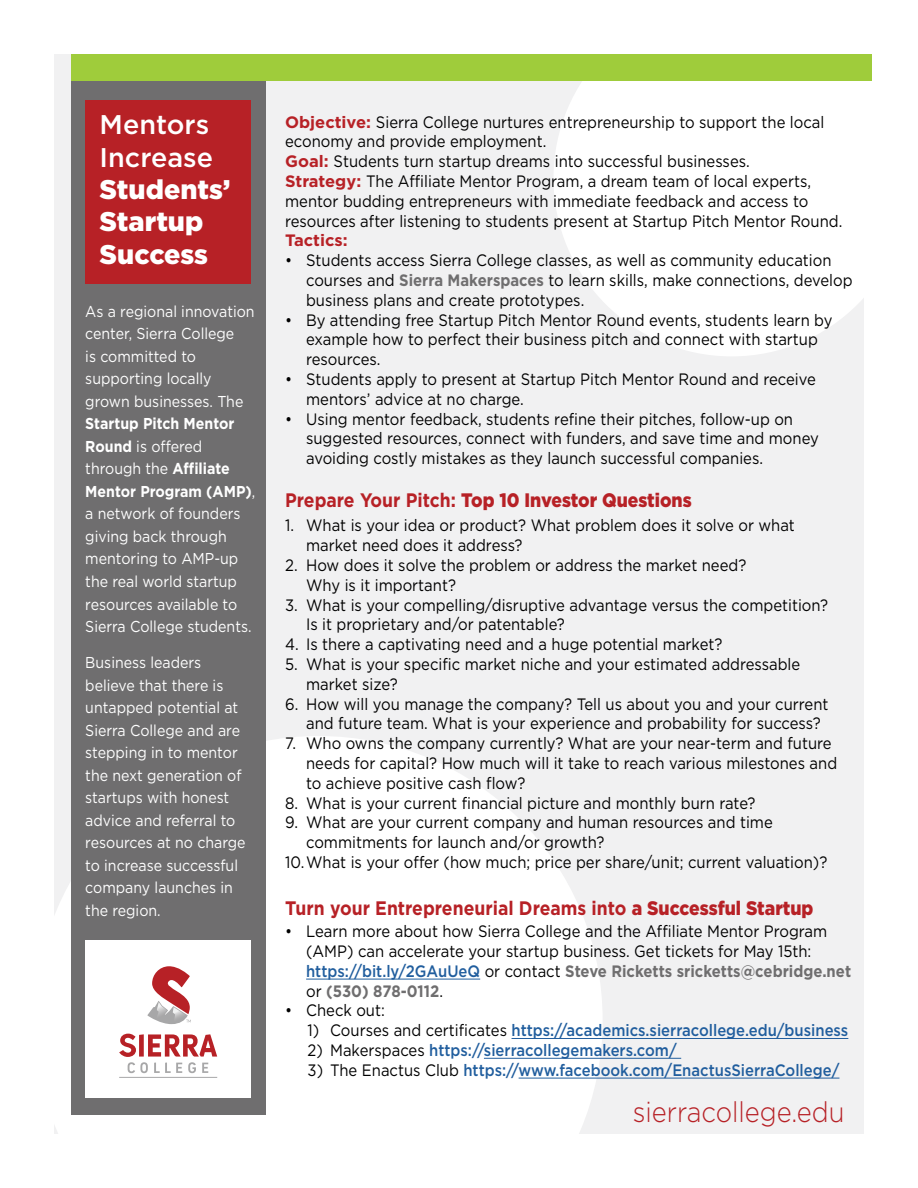
<style>
.page{position:relative;width:918px;height:1188px;background:#fff}
.page>*{position:absolute;margin:0;border:0;box-sizing:border-box;transform-origin:0 0}
.t1{font:300 28.5px "Gotham HTF";color:#b72126;scale:.9 1}
.t2{font:900 27px/32.4px "Gotham HTF";color:#fff}
.t3{font:500 27px/32.4px "Gotham HTF";color:#fff}
.t4{font:700 19.5px "Gotham HTF";color:#b72126;scale:.9 1}
.t5{font:900 19.5px "Gotham HTF";color:#b72126;scale:.9 1}
.t6{font:16.5px/19.8px "Gotham HTF";color:#000;scale:.9 1}
.t7{font:500 16.5px "Gotham HTF";color:#215e9e;scale:.9 1}
.t8{font:700 16.5px "Gotham HTF";color:#b72126}
.t9{font:15.75px/22.5px "Gotham HTF";color:#fff;scale:.9 1}
.s1{font-weight:700}
.s2{font-weight:700;color:#b72126}
.s3{font-weight:700;color:#6f6e6f}
.s4{font-weight:900}
.s5{font-weight:500;color:#215e9e}
.s6{font-weight:400;color:#000}
</style>
<div class="page">
<div style="left:54px;top:54px;width:810px;height:1080px;background:#f1f1f2"></div>
<svg style="left:54px;top:736px;width:549px;height:398px;fill:#fff"></svg>
<div style="left:553px;top:0;width:357px;height:356px;background:#fff;border-radius:50%"></div>
<hr style="left:306px;top:979px;width:174px;height:1px;background:#215e9e">
<hr style="left:512px;top:1038px;width:336px;height:1px;background:#215e9e">
<hr style="left:484px;top:1058px;width:197px;height:1px;background:#215e9e">
<hr style="left:519px;top:1078px;width:320px;height:1px;background:#215e9e">
<div style="left:71px;top:77px;width:195px;height:1038px;background:#6f6e6f"></div>
<div style="left:71px;top:54px;width:801px;height:27px;background:#9fcc3b"></div>
<div style="left:85px;top:100px;width:166px;height:184px;background:#b72126"></div>
<div style="left:85px;top:941px;width:166px;height:157px;background:#fff"></div>
<svg style="left:147px;top:966px;width:44px;height:58px"></svg>
<svg style="left:119px;top:1034px;width:98px;height:39px"></svg>
<hr style="left:119px;top:1077px;width:98px;height:1px;background:#a7a7a8">
<h2 class="t3" style="left:100px;top:108px;width:115px">Mentors<br>Increase</h2>
<h2 class="t2" style="left:100px;top:173px;width:132px">Students’<br>Startup<br>Success</h2>
<p class="t9" style="left:85px;top:300px;width:190px">As a regional innovation center, Sierra College<br>is committed to supporting locally grown businesses. The</p>
<p class="t9" style="left:85px;top:412px;width:190px"><span class="s1">Startup Pitch Mentor<br>Round</span> is offered through the <span class="s1">Affiliate<br>Mentor Program (AMP)</span>, a network of founders giving back through mentoring to AMP-up the real world startup resources available to<br>Sierra College students.</p>
<p class="t9" style="left:85px;top:651px;width:180px">Business leaders believe that there is untapped potential at<br>Sierra College and are stepping in to mentor the next generation of startups with honest advice and referral to resources at no charge to increase successful company launches in the region.</p>
<p class="t6" style="left:285px;top:112px;width:621px"><span class="s2">Objective:</span> Sierra College nurtures entrepreneurship to support the local economy and provide employment.<br><span class="s2">Goal:</span> Students turn startup dreams into successful businesses.<br><span class="s2">Strategy:</span> The Affiliate Mentor Program, a dream team of local experts, mentor budding entrepreneurs with immediate feedback and access to resources after listening to students present at Startup Pitch Mentor Round.</p>
<p class="t8" style="left:285px;top:231px;width:64px">Tactics:</p>
<p class="t6" style="left:306px;top:250px;width:609px;text-indent:-21px">• Students access Sierra College classes, as well as community education courses and <span class="s3">Sierra Makerspaces</span> to learn skills, make connections, develop business plans and create prototypes.</p>
<p class="t6" style="left:306px;top:310px;width:586px;text-indent:-21px">• By attending free Startup Pitch Mentor Round events, students learn by example how to perfect their business pitch and connect with startup resources.</p>
<p class="t6" style="left:306px;top:369px;width:568px;text-indent:-21px">• Students apply to present at Startup Pitch Mentor Round and receive mentors’ advice at no charge.</p>
<p class="t6" style="left:306px;top:409px;width:571px;text-indent:-21px">• Using mentor feedback, students refine their pitches, follow-up on suggested resources, connect with funders, and save time and money avoiding costly mistakes as they launch successful companies.</p>
<p class="t5" style="left:285px;top:489px;width:453px"><span class="s1">Prepare Your Pitch:</span> Top 10 Investor Questions</p>
<p class="t6" style="left:306px;top:515px;width:545px;text-indent:-21px">1. What is your idea or product? What problem does it solve or what market need does it address?</p>
<p class="t6" style="left:306px;top:555px;width:491px;text-indent:-21px">2. How does it solve the problem or address the market need?<br>Why is it important?</p>
<p class="t6" style="left:306px;top:595px;width:582px;text-indent:-21px">3. What is your compelling/disruptive advantage versus the competition?<br>Is it proprietary and/or patentable?</p>
<p class="t6" style="left:285px;top:634px;width:487px">4. Is there a captivating need and a huge potential market?</p>
<p class="t6" style="left:306px;top:654px;width:551px;text-indent:-21px">5. What is your specific market niche and your estimated addressable market size?</p>
<p class="t6" style="left:306px;top:694px;width:582px;text-indent:-21px">6. How will you manage the company? Tell us about you and your current and future team. What is your experience and probability for success?</p>
<p class="t6" style="left:306px;top:733px;width:592px;text-indent:-21px">7. Who owns the company currently? What are your near-term and future needs for capital? How much will it take to reach various milestones and to achieve positive cash flow?</p>
<p class="t6" style="left:285px;top:793px;width:524px">8. What is your current financial picture and monthly burn rate?</p>
<p class="t6" style="left:285px;top:812px;width:543px">9. What are your current company and human resources and time</p>
<p class="t6" style="left:306px;top:832px;width:333px">commitments for launch and/or growth?</p>
<p class="t6" style="left:285px;top:852px;width:604px">10.What is your offer (how much; price per share/unit; current valuation)?</p>
<p class="t4" style="left:285px;top:897px;width:589px">Turn your Entrepreneurial Dreams into <span class="s4">a Successful Startup</span></p>
<p class="t6" style="left:306px;top:921px;width:607px;text-indent:-21px">• Learn more about how Sierra College and the Affiliate Mentor Program (AMP) can accelerate your startup business. Get tickets for May 15th: <span class="s5">https://bit.ly/2GAuUeQ</span> or contact <span class="s3">Steve Ricketts sricketts@cebridge.net </span>or <span class="s3">(530) 878-0112</span>.</p>
<p class="t6" style="left:285px;top:1001px;width:112px">• Check out:</p>
<p class="t7" style="left:308px;top:1021px;width:602px"><span class="s6">1) Courses and certificates</span> https://academics.sierracollege.edu/business</p>
<p class="t7" style="left:308px;top:1041px;width:412px"><span class="s6">2) Makerspaces</span> https://sierracollegemakers.com/</p>
<p class="t7" style="left:308px;top:1061px;width:592px"><span class="s6">3) The Enactus Club</span> https://www.facebook.com/EnactusSierraCollege/</p>
<h1 class="t1" style="left:633px;top:1096px;width:237px">sierracollege.edu</h1>
</div>
